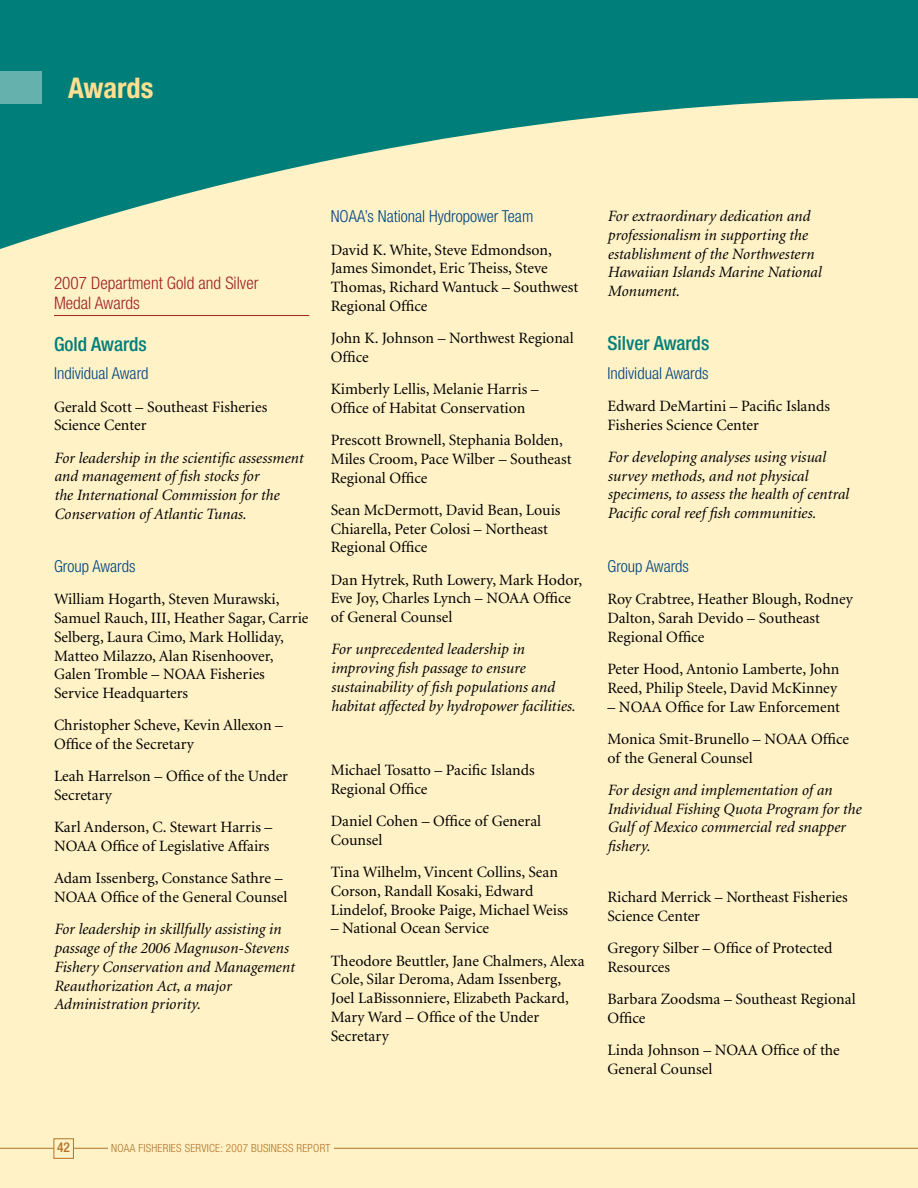
<style>
.page{position:relative;width:918px;height:1188px;background:#fff2c7}
.page>*{position:absolute;margin:0;border:0;box-sizing:border-box;transform-origin:0 0}
.t1{font:700 condensed 28.5px "Helvetica Neue";color:#ffe090}
.t2{font:500 condensed 19.5px "Helvetica Neue";color:#007e7a}
.t3{font:300 condensed 17.25px/19.5px "Helvetica Neue";color:#a02225}
.t4{font:300 condensed 16.5px "Helvetica Neue";color:#00467f}
.t5{font:15.75px/18.8px "Minion";color:#000}
.t6{font:italic 15.75px/18.8px "Minion";color:#000}
.t7{font:500 condensed 13.5px "Helvetica Neue";color:#b27329}
.t8{font:300 condensed 11.25px "Helvetica Neue";letter-spacing:.02em;color:#b27329}
</style>
<div class="page">
<hr style="left:0;top:1148px;width:918px;height:1px;background:#b27329">
<div style="left:108px;top:1143px;width:226px;height:18px;background:#fff2c7"></div>
<div style="left:54px;top:1139px;width:19px;height:19px;background:#fff2c7"></div>
<div style="left:54px;top:1139px;width:20px;height:20px;border:1px solid #b27329"></div>
<svg style="left:0;top:0;width:918px;height:249px;fill:#007e7a"></svg>
<div style="left:0;top:71px;width:42px;height:32px;background:#65b1ae"></div>
<hr style="left:54px;top:315px;width:255px;height:1px;background:#a02225">
<h1 class="t1" style="left:68px;top:70px;width:87px">Awards</h1>
<p class="t3" style="left:54px;top:273px;width:206px">2007 Department Gold and Silver<br>Medal Awards</p>
<p class="t2" style="left:54px;top:332px;width:94px">Gold Awards</p>
<p class="t4" style="left:54px;top:364px;width:96px">Individual Award</p>
<p class="t5" style="left:54px;top:398px;width:215px">Gerald Scott – Southeast Fisheries<br>Science Center</p>
<p class="t6" style="left:54px;top:449px;width:251px">For leadership in the scientific assessment and management of fish stocks for<br>the International Commission for the Conservation of Atlantic Tunas.</p>
<p class="t4" style="left:54px;top:557px;width:83px">Group Awards</p>
<p class="t5" style="left:54px;top:591px;width:256px">William Hogarth, Steven Murawski, Samuel Rauch, III, Heather Sagar, Carrie Selberg, Laura Cimo, Mark Holliday, Matteo Milazzo, Alan Risenhoover, Galen Tromble – NOAA Fisheries Service Headquarters</p>
<p class="t5" style="left:54px;top:717px;width:231px">Christopher Scheve, Kevin Allexon –<br>Office of the Secretary</p>
<p class="t5" style="left:54px;top:768px;width:236px">Leah Harrelson – Office of the Under<br>Secretary</p>
<p class="t5" style="left:54px;top:819px;width:220px">Karl Anderson, C. Stewart Harris –<br>NOAA Office of Legislative Affairs</p>
<p class="t5" style="left:54px;top:870px;width:235px">Adam Issenberg, Constance Sathre –<br>NOAA Office of the General Counsel</p>
<p class="t6" style="left:54px;top:921px;width:242px">For leadership in skillfully assisting in passage of the 2006 Magnuson-Stevens Fishery Conservation and Management Reauthorization Act, a major Administration priority.</p>
<p class="t4" style="left:331px;top:207px;width:204px">NOAA’s National Hydropower Team</p>
<p class="t5" style="left:331px;top:241px;width:249px">David K. White, Steve Edmondson,<br>James Simondet, Eric Theiss, Steve<br>Thomas, Richard Wantuck – Southwest<br>Regional Office</p>
<p class="t5" style="left:331px;top:329px;width:245px">John K. Johnson – Northwest Regional<br>Office</p>
<p class="t5" style="left:331px;top:380px;width:210px">Kimberly Lellis, Melanie Harris –<br>Office of Habitat Conservation</p>
<p class="t5" style="left:331px;top:431px;width:242px">Prescott Brownell, Stephania Bolden,<br>Miles Croom, Pace Wilber – Southeast<br>Regional Office</p>
<p class="t5" style="left:331px;top:501px;width:231px">Sean McDermott, David Bean, Louis<br>Chiarella, Peter Colosi – Northeast<br>Regional Office</p>
<p class="t5" style="left:331px;top:571px;width:253px">Dan Hytrek, Ruth Lowery, Mark Hodor,<br>Eve Joy, Charles Lynch – NOAA Office of General Counsel</p>
<p class="t6" style="left:331px;top:641px;width:246px">For unprecedented leadership in improving fish passage to ensure sustainability of fish populations and habitat affected by hydropower facilities.</p>
<p class="t5" style="left:331px;top:761px;width:205px">Michael Tosatto – Pacific Islands<br>Regional Office</p>
<p class="t5" style="left:331px;top:812px;width:212px">Daniel Cohen – Office of General<br>Counsel</p>
<p class="t5" style="left:331px;top:863px;width:239px">Tina Wilhelm, Vincent Collins, Sean<br>Corson, Randall Kosaki, Edward<br>Lindelof, Brooke Paige, Michael Weiss</p>
<p class="t5" style="left:331px;top:913px;width:255px;line-height:32.2px">– National Ocean Service<br>Theodore Beuttler, Jane Chalmers, Alexa</p>
<p class="t5" style="left:331px;top:971px;width:240px">Cole, Silar Deroma, Adam Issenberg,<br>Joel LaBissonniere, Elizabeth Packard,<br>Mary Ward – Office of the Under<br>Secretary</p>
<p class="t6" style="left:608px;top:207px;width:215px">For extraordinary dedication and professionalism in supporting the establishment of the Northwestern<br>Hawaiian Islands Marine National<br>Monument.</p>
<p class="t2" style="left:608px;top:332px;width:103px">Silver Awards</p>
<p class="t4" style="left:608px;top:363px;width:103px">Individual Awards</p>
<p class="t5" style="left:608px;top:397px;width:224px">Edward DeMartini – Pacific Islands<br>Fisheries Science Center</p>
<p class="t6" style="left:608px;top:448px;width:243px">For developing analyses using visual survey methods, and not physical specimens, to assess the health of central Pacific coral reef fish communities.</p>
<p class="t4" style="left:608px;top:557px;width:83px">Group Awards</p>
<p class="t5" style="left:608px;top:591px;width:247px">Roy Crabtree, Heather Blough, Rodney<br>Dalton, Sarah Devido – Southeast<br>Regional Office</p>
<p class="t5" style="left:608px;top:660px;width:233px">Peter Hood, Antonio Lamberte, John<br>Reed, Philip Steele, David McKinney</p>
<p class="t5" style="left:608px;top:691px;width:243px;line-height:32.2px">– NOAA Office for Law Enforcement<br>Monica Smit-Brunello – NOAA Office</p>
<p class="t5" style="left:608px;top:749px;width:147px">of the General Counsel</p>
<p class="t6" style="left:608px;top:781px;width:255px">For design and implementation of an<br>Individual Fishing Quota Program for the<br>Gulf of Mexico commercial red snapper fishery.</p>
<p class="t5" style="left:608px;top:888px;width:242px">Richard Merrick – Northeast Fisheries<br>Science Center</p>
<p class="t5" style="left:608px;top:939px;width:226px">Gregory Silber – Office of Protected<br>Resources</p>
<p class="t5" style="left:608px;top:990px;width:250px">Barbara Zoodsma – Southeast Regional<br>Office</p>
<p class="t5" style="left:608px;top:1041px;width:234px">Linda Johnson – NOAA Office of the<br>General Counsel</p>
<p class="t7" style="left:57px;top:1139px;width:14px">42</p>
<p class="t8" style="left:111px;top:1142px;width:221px">noaa fisheri es service: 2007 BUSINESS report</p>
</div>
